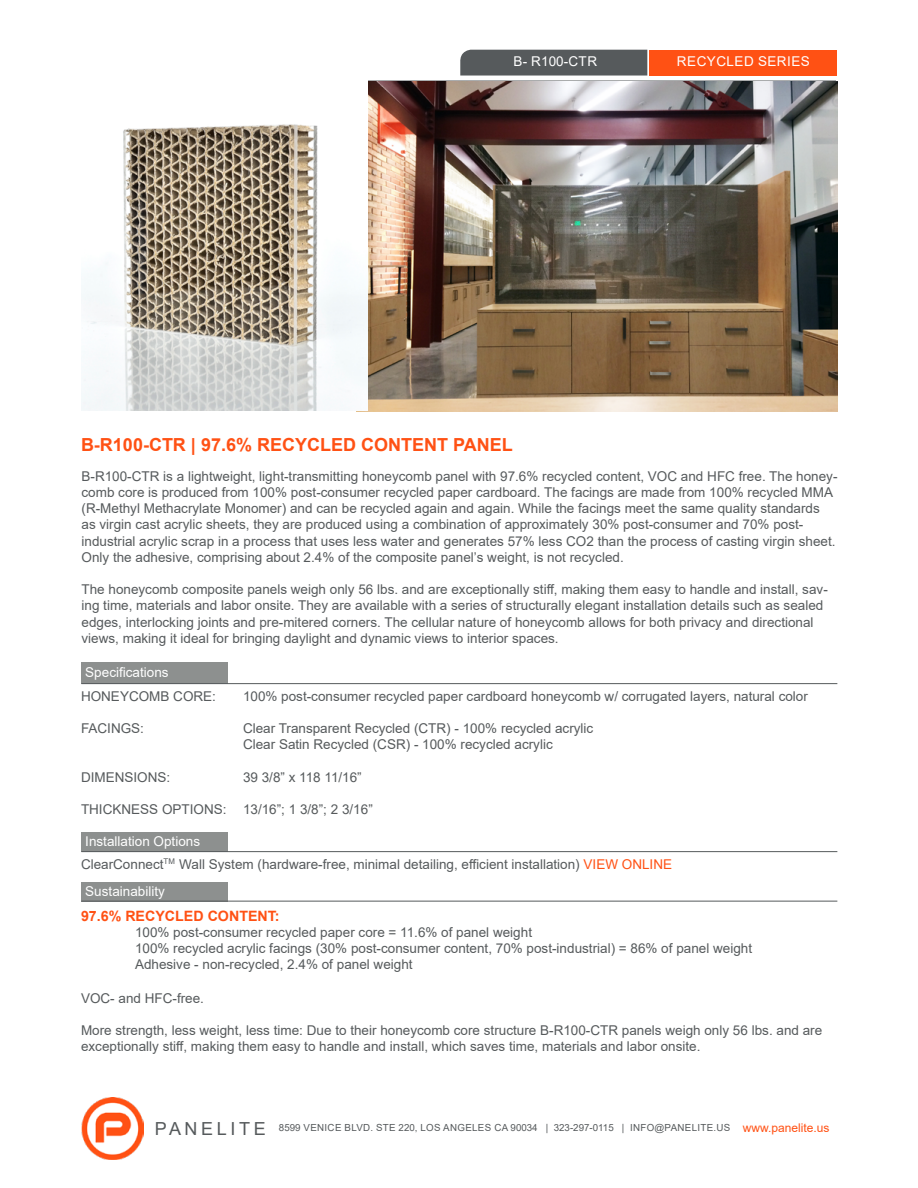
<style>
.page{position:relative;width:918px;height:1188px;background:#fff}
.page>*{position:absolute;margin:0;border:0;box-sizing:border-box;transform-origin:0 0}
.t1{font:700 18px "Arial";color:#ff5114}
.t2{font:18px "Arial";letter-spacing:.2em;color:#565a5c}
.t3{font:700 14.25px "Arial";color:#ff5114}
.t4{font:13.5px/16.2px "Arial";color:#565a5c}
.t5{font:13.5px "Arial";color:#fff}
.t6{font:13.5px "Arial";letter-spacing:.035em;color:#fff}
.t7{font:12px "Arial";color:#ff5114}
.t8{font:9.75px "Arial";letter-spacing:.035em;color:#565a5c}
.s1{color:#ff5114}
.s2{color:#fff}
</style>
<div class="page">
<div style="left:81px;top:662px;width:147px;height:22px;background:#8d908f"></div>
<div style="left:81px;top:832px;width:147px;height:20px;background:#8d908f"></div>
<div style="left:460px;top:50px;width:187px;height:26px;background:#565a5c"></div>
<div style="left:650px;top:50px;width:187px;height:26px;background:#ff5114"></div>
<img style="left:81px;top:1097px;width:63px;height:62px">
<div style="left:81px;top:882px;width:147px;height:20px;background:#8d908f"></div>
<img style="left:357px;top:81px;width:481px;height:331px">
<img style="left:81px;top:81px;width:286px;height:330px">
<hr style="left:81px;top:851px;width:756px;height:1px;background:#565a5c">
<hr style="left:81px;top:683px;width:756px;height:1px;background:#565a5c">
<hr style="left:81px;top:901px;width:756px;height:1px;background:#565a5c">
<p class="t5" style="left:513px;top:52px;width:85px">B- R100-CTR</p>
<p class="t6" style="left:677px;top:52px;width:134px">RECYCLED SERIES</p>
<h1 class="t1" style="left:81px;top:432px;width:433px">B-R100-CTR | 97.6% RECYCLED CONTENT PANEL</h1>
<p class="t4" style="left:82px;top:468px;width:757px">B-R100-CTR is a lightweight, light-transmitting honeycomb panel with 97.6% recycled content, VOC and HFC free. The honey&shy;comb core is produced from 100% post-consumer recycled paper cardboard. The facings are made from 100% recycled MMA (R-Methyl Methacrylate Monomer) and can be recycled again and again. While the facings meet the same quality standards<br>as virgin cast acrylic sheets, they are produced using a combination of approximately 30% post-consumer and 70% post&shy;industrial acrylic scrap in a process that uses less water and generates 57% less CO2 than the process of casting virgin sheet.<br>Only the adhesive, comprising about 2.4% of the composite panel’s weight, is not recycled.</p>
<p class="t4" style="left:82px;top:581px;width:748px">The honeycomb composite panels weigh only 56 lbs. and are exceptionally stiff, making them easy to handle and install, sav&shy;ing time, materials and labor onsite. They are available with a series of structurally elegant installation details such as sealed edges, interlocking joints and pre-mitered corners. The cellular nature of honeycomb allows for both privacy and directional views, making it ideal for bringing daylight and dynamic views to interior spaces.</p>
<p class="t5" style="left:85px;top:663px;width:85px">Specifications</p>
<p class="t4" style="left:81px;top:688px;width:137px">HONEYCOMB CORE:</p>
<p class="t4" style="left:243px;top:688px;width:566px">100% post-consumer recycled paper cardboard honeycomb w/ corrugated layers, natural color</p>
<p class="t4" style="left:81px;top:720px;width:65px">FACINGS:</p>
<p class="t4" style="left:243px;top:720px;width:352px">Clear Transparent Recycled (CTR) - 100% recycled acrylic<br>Clear Satin Recycled (CSR) - 100% recycled acrylic</p>
<p class="t4" style="left:81px;top:769px;width:91px">DIMENSIONS:</p>
<p class="t4" style="left:243px;top:769px;width:120px">39 3/8” x 118 11/16”</p>
<p class="t4" style="left:81px;top:801px;width:293px">THICKNESS OPTIONS: 13/16”; 1 3/8”; 2 3/16”</p>
<p class="t5" style="left:85px;top:832px;width:116px">Installation Options</p>
<p class="t4" style="left:85px;top:850px;width:588px;line-height:27.8px;text-indent:-4px">ClearConnect<sup>TM</sup> Wall System (hardware-free, minimal detailing, efficient installation) <span class="s1">VIEW ONLINE<br></span><span class="s2">Sustainability</span></p>
<p class="t3" style="left:81px;top:906px;width:200px">97.6% RECYCLED CONTENT:</p>
<p class="t4" style="left:135px;top:924px;width:619px">100% post-consumer recycled paper core = 11.6% of panel weight<br>100% recycled acrylic facings (30% post-consumer content, 70% post-industrial) = 86% of panel weight<br>Adhesive - non-recycled, 2.4% of panel weight</p>
<p class="t4" style="left:81px;top:990px;width:125px">VOC- and HFC-free.</p>
<p class="t4" style="left:81px;top:1022px;width:743px">More strength, less weight, less time: Due to their honeycomb core structure B-R100-CTR panels weigh only 56 lbs. and are exceptionally stiff, making them easy to handle and install, which saves time, materials and labor onsite.</p>
<h1 class="t2" style="left:155px;top:1116px;width:112px">PANELITE</h1>
<p class="t8" style="left:279px;top:1121px;width:453px">8599 VENICE BLVD. STE 220, LOS ANGELES CA 90034 | 323-297-0115 | INFO@PANELITE.US</p>
<p class="t7" style="left:743px;top:1119px;width:88px">www.panelite.us</p>
</div>
